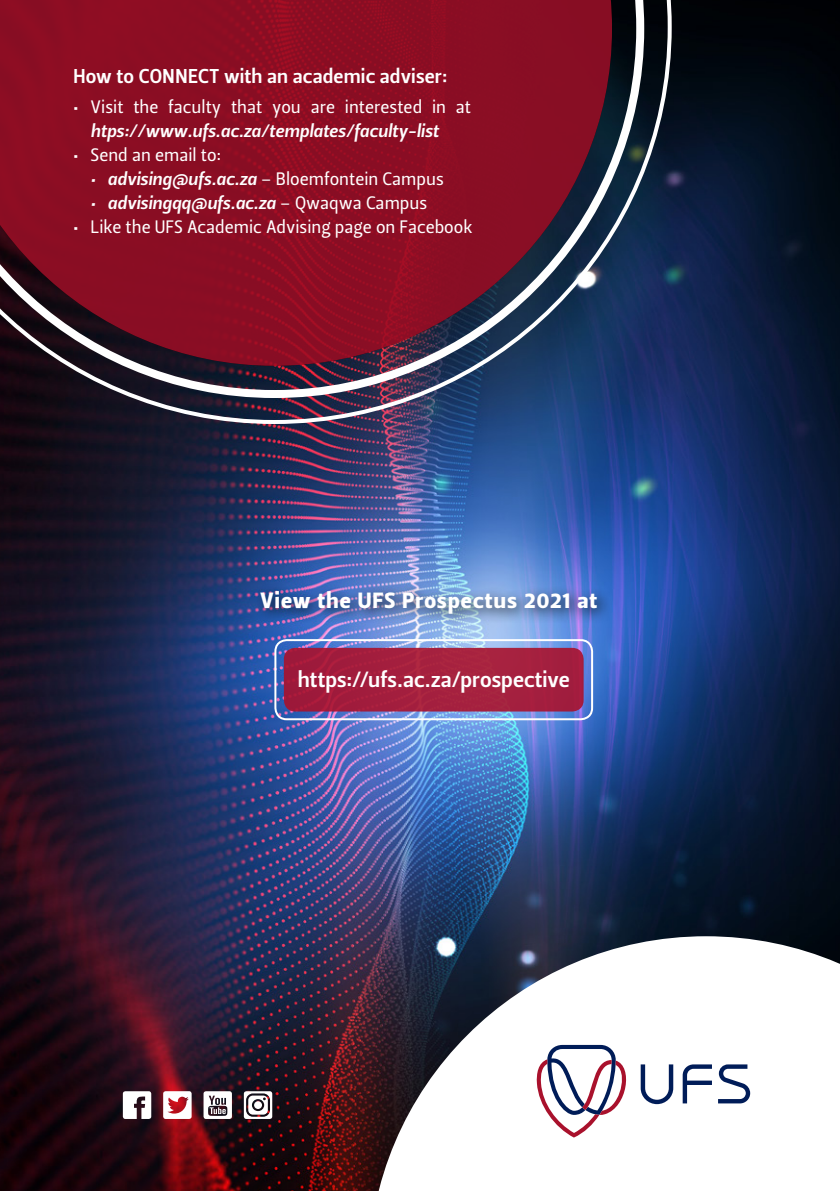
<style>
.page{position:relative;width:840px;height:1191px;background:#fff}
.page>*{position:absolute;margin:0;border:0;box-sizing:border-box;transform-origin:0 0}
.t1{font:22px "Leitura Sans Grot 3";color:#fff}
.t2{font:22px "Leitura Sans Grot 4";letter-spacing:.055em;color:#fff}
.t3{font:20px "Leitura Sans Grot 3";letter-spacing:.005em;color:#fff}
.t4{font:18px "Leitura Sans Italic 3";color:#fff}
.t5{font:18px "Leitura Sans Grot 2";color:#fff}
.s1{font-family:"Leitura Sans Grot 2"}
</style>
<div class="page">
<img style="left:0;top:0;width:839px;height:1191px">
<svg style="left:368px;top:936px;width:471px;height:255px"></svg>
<svg style="left:123px;top:1091px;width:28px;height:28px"></svg>
<svg style="left:203px;top:1091px;width:29px;height:28px"></svg>
<svg style="left:163px;top:1091px;width:28px;height:28px"></svg>
<svg style="left:244px;top:1091px;width:28px;height:28px"></svg>
<div style="left:253px;top:583px;width:359px;height:46px;background:#000;opacity:.75"></div>
<div style="left:284px;top:648px;width:299px;height:63px;background:#a41f3f;border-radius:11px"></div>
<div style="left:274px;top:639px;width:318px;height:81px;border:2px solid #fff;border-radius:11px"></div>
<svg style="left:536px;top:1045px;width:97px;height:92px"></svg>
<svg style="left:640px;top:1064px;width:109px;height:40px"></svg>
<svg style="left:0;top:0;width:671px;height:424px;background:#6d1d34"></svg>
<p class="t3" style="left:73px;top:63px;width:78px">How to connect</p>
<p class="t3" style="left:224px;top:63px;width:225px">with an academic adviser:</p>
<p class="t5" style="left:73px;top:95px;width:399px">• Visit the faculty that you are interested in at</p>
<p class="t4" style="left:90px;top:119px;width:350px">htps://www.ufs.ac.za/templates/faculty-list</p>
<p class="t5" style="left:73px;top:143px;width:149px">• Send an email to:</p>
<p class="t4" style="left:90px;top:167px;width:354px">• advising@ufs.ac.za <span class="s1">– Bloemfontein Campus</span></p>
<p class="t4" style="left:90px;top:191px;width:338px">• advisingqq@ufs.ac.za <span class="s1">– Qwaqwa Campus</span></p>
<p class="t5" style="left:73px;top:215px;width:400px">• Like the UFS Academic Advising page on Facebook</p>
<p class="t2" style="left:260px;top:585px;width:338px">View the UFS Prospectus 2021 at</p>
<p class="t1" style="left:297px;top:664px;width:273px">https://ufs.ac.za/prospective</p>
</div>
